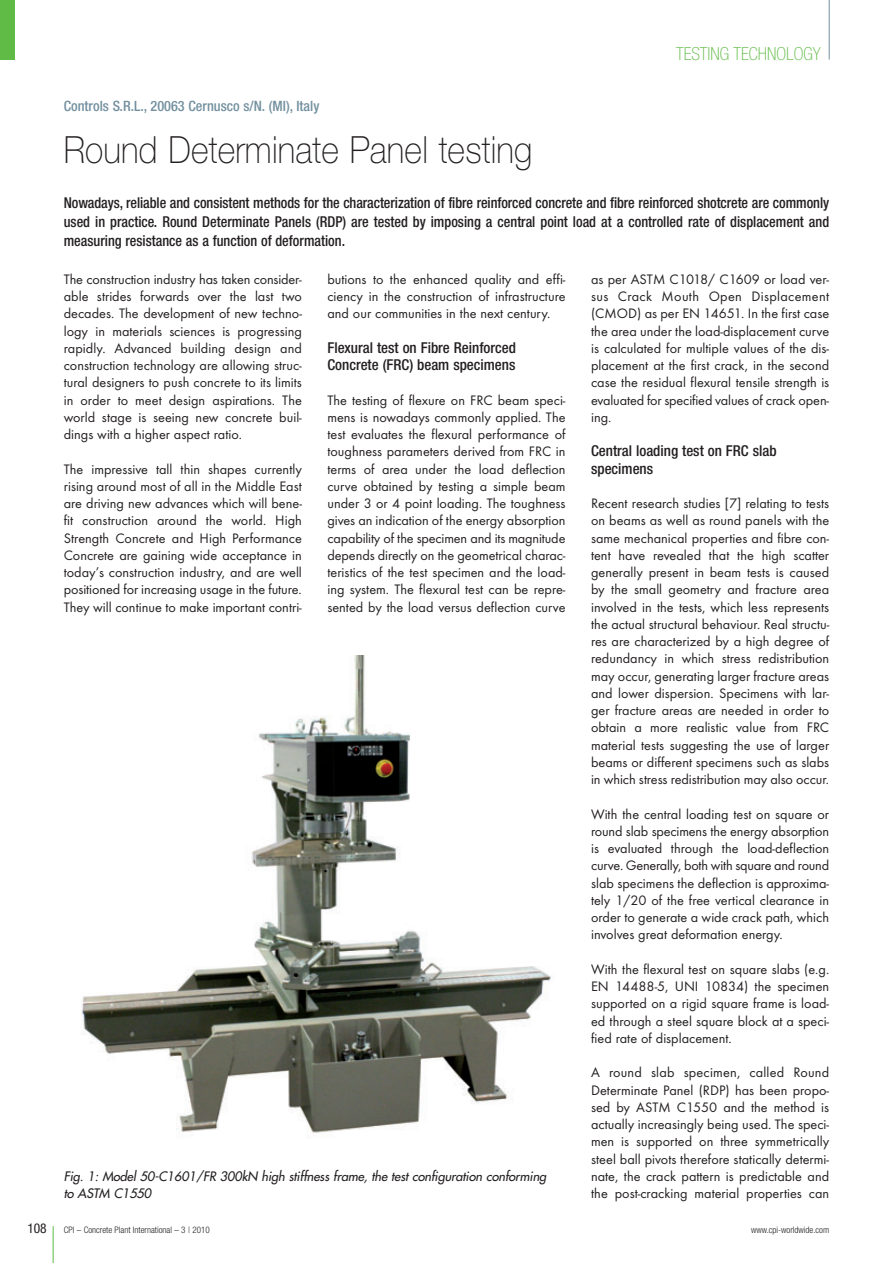
<style>
.page{position:relative;width:893px;height:1263px;background:#fff}
.page>*{position:absolute;margin:0;border:0;box-sizing:border-box;transform-origin:0 0}
.t1{font:100 37.5px "Helvetica Neue";letter-spacing:.005em;color:#231f20;scale:.9 1}
.t2{font:100 condensed 18px "Helvetica Neue";color:#60bb46}
.t3{font:500 condensed 15px/18.8px "Helvetica Neue";color:#231f20;text-align:justify;scale:.95 1}
.t4{font:500 condensed 15px/17.2px "Helvetica Neue";color:#231f20}
.t5{font:14.25px/17.2px "Futura T";color:#231f20;text-align:justify}
.t6{font:500 condensed 14.25px "Helvetica Neue";color:#73909f}
.t7{font:condensed 13.5px "Helvetica Neue";color:#231f20}
.t8{font:italic 12.75px/17.2px "Futura";letter-spacing:-.005em;color:#231f20}
.t9{font:300 condensed 9px "Helvetica Neue";color:#231f20}
</style>
<div class="page">
<hr style="left:53px;top:1226px;width:1px;height:37px;background:#60bb46">
<hr style="left:829px;top:0;width:1px;height:60px;background:#73909f">
<div style="left:0;top:0;width:15px;height:60px;background:#60bb46"></div>
<img style="left:81px;top:655px;width:470px;height:478px">
<p class="t6" style="left:64px;top:101px;width:257px">Controls S.R.L., 20063 Cernusco s/N. (MI), Italy</p>
<h1 class="t1" style="left:64px;top:136px;width:522px">Round Determinate Panel testing</h1>
<p class="t2" style="left:676px;top:47px;width:146px">TESTING TECHNOLOGY</p>
<p class="t3" style="left:64px;top:195px;width:807px">Nowadays, reliable and consistent methods for the characterization of fibre reinforced concrete and fibre reinforced shotcrete are commonly used in practice. Round Determinate Panels (RDP) are tested by imposing a central point load at a controlled rate of displacement and measuring resistance as a function of deformation.</p>
<p class="t5" style="left:64px;top:272px;width:240px">The construction industry has taken consider&shy;able strides forwards over the last two decades. The development of new techno&shy;logy in materials sciences is progressing rapidly. Advanced building design and construction technology are allowing struc&shy;tural designers to push concrete to its limits in order to meet design aspirations. The world stage is seeing new concrete buil&shy;dings with a higher aspect ratio.</p>
<p class="t5" style="left:64px;top:461px;width:240px">The impressive tall thin shapes currently rising around most of all in the Middle East are driving new advances which will bene&shy;fit construction around the world. High Strength Concrete and High Performance Concrete are gaining wide acceptance in today’s construction industry, and are well positioned for increasing usage in the future.<br>They will continue to make important contri-</p>
<p class="t5" style="left:327px;top:272px;width:240px">butions to the enhanced quality and effi&shy;ciency in the construction of infrastructure and our communities in the next century.</p>
<p class="t4" style="left:327px;top:340px;width:190px">Flexural test on Fibre Reinforced<br>Concrete (FRC) beam specimens</p>
<p class="t5" style="left:327px;top:392px;width:240px">The testing of flexure on FRC beam speci&shy;mens is nowadays commonly applied. The test evaluates the flexural performance of toughness parameters derived from FRC in terms of area under the load deflection curve obtained by testing a simple beam under 3 or 4 point loading. The toughness gives an indication of the energy absorption capability of the specimen and its magnitude depends directly on the geometrical charac&shy;teristics of the test specimen and the load - ing system. The flexural test can be repre&shy;sented by the load versus deflection curve</p>
<p class="t8" style="left:64px;top:1168px;width:486px">Fig. 1: Model 50-C1601/FR 300kN high stiffness frame, the test configuration conforming to ASTM C1550</p>
<p class="t5" style="left:591px;top:272px;width:240px">as per ASTM C1018/ C1609 or load ver&shy;sus Crack Mouth Open Displacement (CMOD) as per EN 14651. In the first case the area under the load-displacement curve is calculated for multiple values of the dis&shy;placement at the first crack, in the second case the residual flexural tensile strength is evaluated for specified values of crack open - ing.</p>
<p class="t4" style="left:591px;top:444px;width:187px">Central loading test on FRC slab specimens</p>
<p class="t5" style="left:591px;top:496px;width:240px">Recent research studies [7] relating to tests on beams as well as round panels with the same mechanical properties and fibre con&shy;tent have revealed that the high scatter generally present in beam tests is caused by the small geometry and fracture area involved in the tests, which less represents the actual structural behaviour. Real structu&shy;res are characterized by a high degree of redundancy in which stress redistribution may occur, generating larger fracture areas and lower dispersion. Specimens with lar&shy;ger fracture areas are needed in order to obtain a more realistic value from FRC material tests suggesting the use of larger beams or different specimens such as slabs in which stress redistribution may also occur.</p>
<p class="t5" style="left:591px;top:806px;width:240px">With the central loading test on square or round slab specimens the energy absorption is evaluated through the load-deflection curve. Generally, both with square and round slab specimens the deflection is approxima&shy;tely 1/20 of the free vertical clearance in order to generate a wide crack path, which involves great deformation energy.</p>
<p class="t5" style="left:591px;top:962px;width:240px">With the flexural test on square slabs (e.g.<br>EN 14488-5, UNI 10834) the specimen supported on a rigid square frame is load - ed through a steel square block at a speci&shy;fied rate of displacement.</p>
<p class="t5" style="left:591px;top:1065px;width:240px">A round slab specimen, called Round Determinate Panel (RDP) has been propo&shy;sed by ASTM C1550 and the method is actually increasingly being used. The speci&shy;men is supported on three symmetrically steel ball pivots therefore statically determi&shy;nate, the crack pattern is predictable and the post-cracking material properties can</p>
<p class="t7" style="left:27px;top:1223px;width:21px">108</p>
<p class="t9" style="left:64px;top:1226px;width:147px">CPI – Concrete Plant International – 3 | 2010</p>
<p class="t9" style="left:751px;top:1226px;width:80px">www.cpi-worldwide.com</p>
</div>
